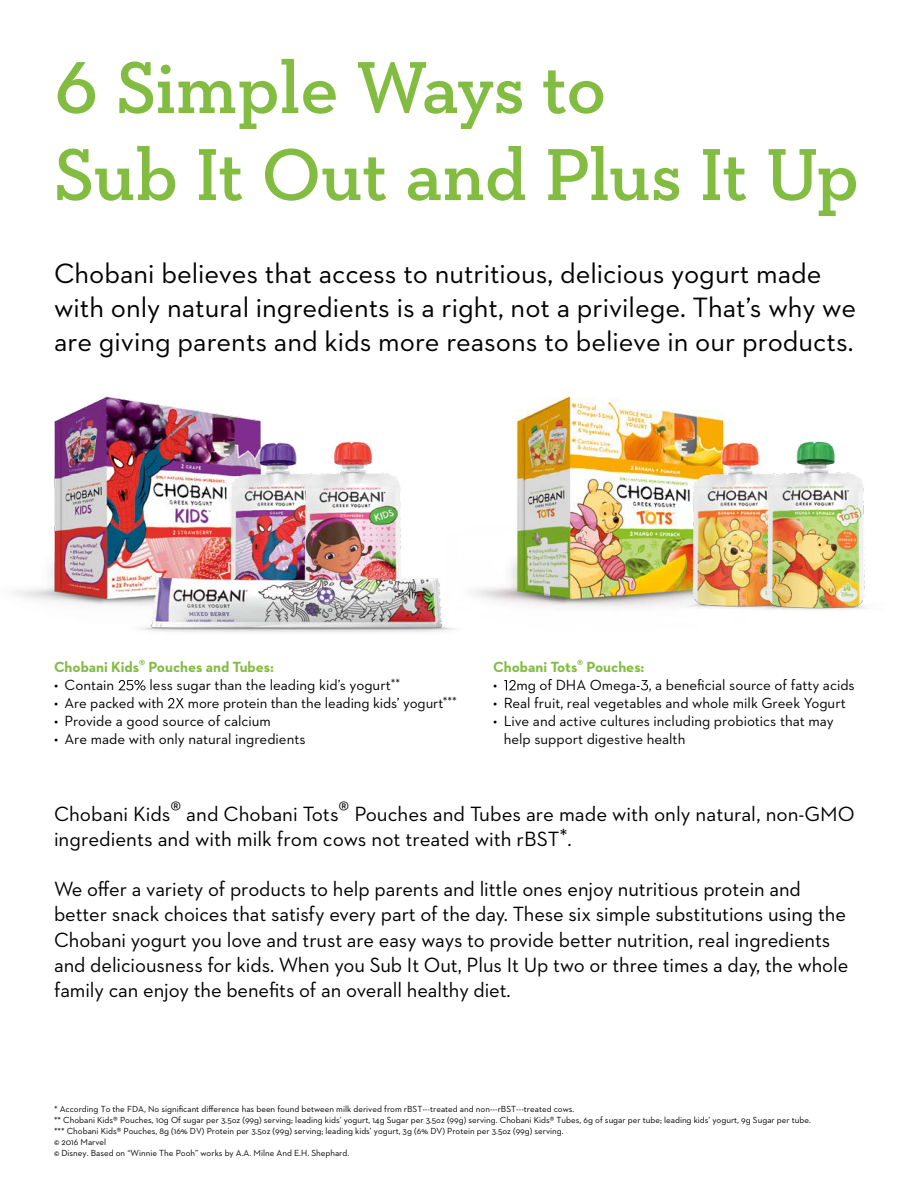
<style>
.page{position:relative;width:918px;height:1188px;background:#fff}
.page>*{position:absolute;margin:0;border:0;box-sizing:border-box;transform-origin:0 0}
.t1{font:600 75px/87px "Neutraface Slab Text";letter-spacing:-.005em;color:#82bd41}
.t2{font:28.5px/34.2px "Neutraface 2 Text";color:#000}
.t3{font:21px/25.2px "Neutraface 2 Text";letter-spacing:-.005em;color:#000}
.t4{font:15px/18px "Neutraface 2 Text";color:#000}
.t5{font:700 15px "Neutraface 2 Text";color:#81bd41}
.t6{font:9px/10.8px "Neutraface 2 Text";color:#000}
</style>
<div class="page">
<img style="left:15px;top:396px;width:161px;height:209px">
<img style="left:472px;top:395px;width:162px;height:212px">
<svg style="left:58px;top:62px;width:37px;height:52px"></svg>
<svg style="left:118px;top:680px;width:6px;height:10px"></svg>
<svg style="left:168px;top:698px;width:16px;height:10px"></svg>
<svg style="left:504px;top:680px;width:12px;height:10px"></svg>
<svg style="left:641px;top:680px;width:7px;height:10px"></svg>
<img style="left:171px;top:408px;width:73px;height:113px">
<img style="left:634px;top:409px;width:73px;height:199px">
<img style="left:244px;top:418px;width:157px;height:103px">
<img style="left:707px;top:411px;width:158px;height:199px">
<img style="left:124px;top:521px;width:330px;height:170px">
<h1 class="t1" style="left:54px;top:43px;width:806px;text-indent:62px">Simple Ways to<br>Sub It Out and Plus It Up</h1>
<h2 class="t2" style="left:54px;top:255px;width:804px">Chobani believes that access to nutritious, delicious yogurt made with only natural ingredients is a right, not a privilege. That’s why we are giving parents and kids more reasons to believe in our products.</h2>
<p class="t5" style="left:54px;top:658px;width:222px">Chobani Kids<sup>®</sup> Pouches and Tubes:</p>
<p class="t4" style="left:54px;top:676px;width:62px">• Contain</p>
<p class="t4" style="left:150px;top:676px;width:252px">less sugar than the leading kid’s yogurt<sup>**</sup></p>
<p class="t4" style="left:54px;top:694px;width:111px">• Are packed with</p>
<p class="t4" style="left:188px;top:694px;width:271px">more protein than the leading kids’ yogurt<sup>***</sup></p>
<p class="t4" style="left:54px;top:712px;width:219px">• Provide a good source of calcium</p>
<p class="t4" style="left:54px;top:730px;width:253px">• Are made with only natural ingredients</p>
<p class="t5" style="left:493px;top:658px;width:153px">Chobani Tots<sup>®</sup> Pouches:</p>
<p class="t4" style="left:493px;top:676px;width:363px">• mg of DHA Omega- , a beneficial source of fatty acids</p>
<p class="t4" style="left:493px;top:694px;width:354px">• Real fruit, real vegetables and whole milk Greek Yogurt</p>
<p class="t4" style="left:504px;top:712px;width:332px;text-indent:-10px">• Live and active cultures including probiotics that may help support digestive health</p>
<p class="t3" style="left:54px;top:801px;width:802px">Chobani Kids® and Chobani Tots® Pouches and Tubes are made with only natural, non-GMO ingredients and with milk from cows not treated with rBST*.</p>
<p class="t3" style="left:54px;top:876px;width:796px">We offer a variety of products to help parents and little ones enjoy nutritious protein and better snack choices that satisfy every part of the day. These six simple substitutions using the Chobani yogurt you love and trust are easy ways to provide better nutrition, real ingredients and deliciousness for kids. When you Sub It Out, Plus It Up two or three times a day, the whole family can enjoy the benefits of an overall healthy diet.</p>
<p class="t6" style="left:54px;top:1104px;width:758px">* According To the FDA, No significant difference has been found between milk derived from rBST---treated and non---rBST---treated cows.<br>** Chobani Kids® Pouches, 10g Of sugar per 3.5oz (99g) serving; leading kids’ yogurt, 14g Sugar per 3.5oz (99g) serving. Chobani Kids® Tubes, 6g of sugar per tube; leading kids’ yogurt, 9g Sugar per tube. *** Chobani Kids® Pouches, 8g (16% DV) Protein per 3.5oz (99g) serving; leading kids’ yogurt, 3g (6% DV) Protein per 3.5oz (99g) serving.<br>© 2016 Marvel<br>© Disney. Based on “Winnie The Pooh” works by A.A. Milne And E.H. Shephard.</p>
</div>
